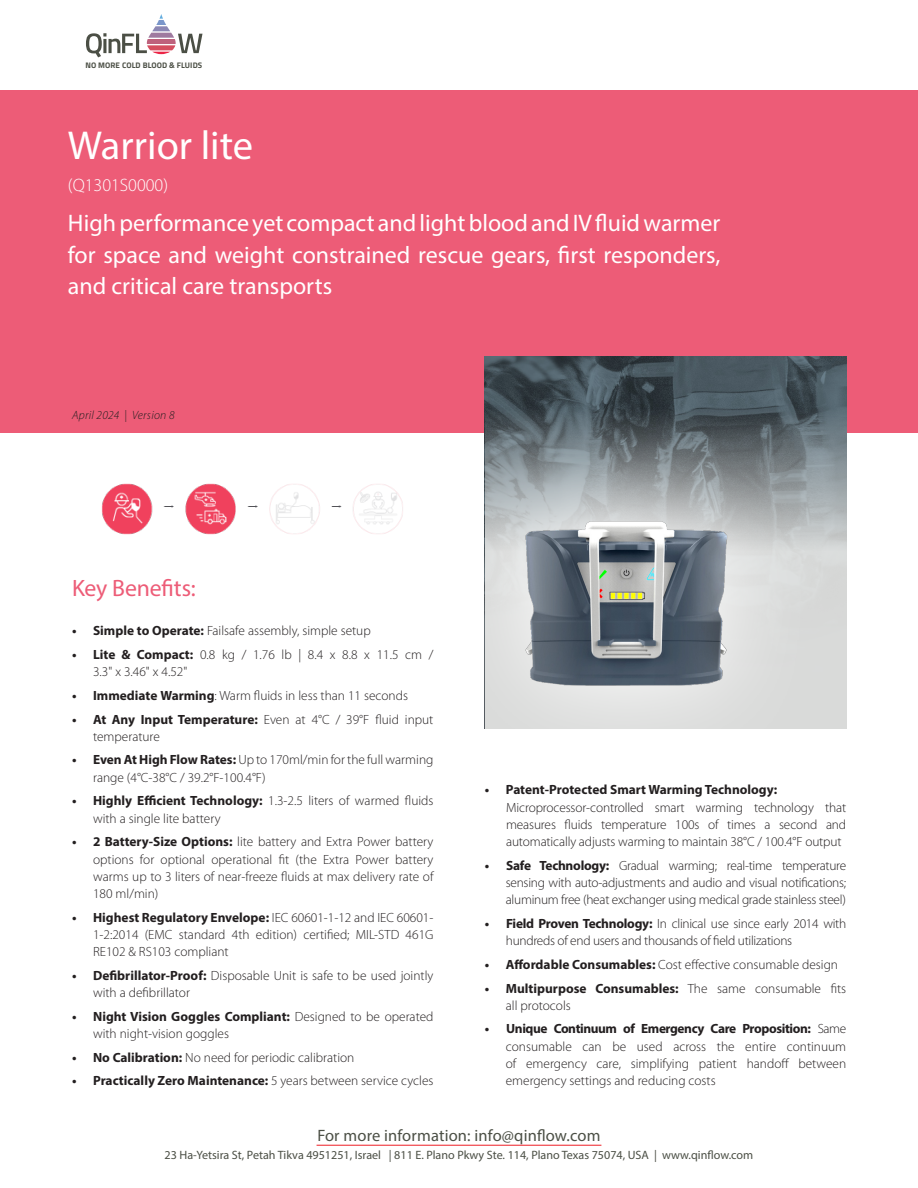
<style>
.page{position:relative;width:918px;height:1188px;background:#fff}
.page>*{position:absolute;margin:0;border:0;box-sizing:border-box;transform-origin:0 0}
.t1{font:40.5px "Myriad Pro";color:#fff}
.t2{font:24px/31.5px "Myriad Pro";color:#fff;text-align:justify}
.t3{font:23.7px "Myriad Pro";letter-spacing:-.005em;color:#ed5c77}
.t4{font:300 18px "Myriad Pro";color:#fff}
.t5{font:16.5px "Myriad Pro";letter-spacing:.01em;color:#4b4f45}
.t6{font:300 13.35px/17.2px "Myriad Pro";color:#231f20}
.t7{font:300 13.35px/17.2px "Myriad Pro";letter-spacing:-.02em;color:#231f20}
.t8{font:700 13.35px "Myriad Pro";color:#231f20}
.t9{font:12.15px "Myriad Pro";color:#4b4f45}
.t10{font:italic 300 12px "Myriad Pro";letter-spacing:.02em;color:#231f20}
.t11{font:700 8.1px "Titillium";letter-spacing:.01em;color:#4b4f45}
.s1{font-weight:700}
.s2{font-weight:300}
</style>
<div class="page">
<div style="left:0;top:90px;width:918px;height:342px;background:#ed5c77"></div>
<svg style="left:86px;top:14px;width:117px;height:43px"></svg>
<svg style="left:485px;top:357px;width:361px;height:371px;background:#626d73"></svg>
<svg style="left:435px;top:428px;width:384px;height:301px"></svg>
<img style="left:523px;top:516px;width:206px;height:172px">
<img style="left:101px;top:483px;width:302px;height:52px">
<hr style="left:317px;top:1145px;width:284px;height:1px;background:#ee1d23">
<p class="t11" style="left:85px;top:59px;width:118px">NO MORE COLD BLOOD &amp; FLUIDS</p>
<h1 class="t1" style="left:68px;top:121px;width:187px">Warrior lite</h1>
<h3 class="t4" style="left:68px;top:175px;width:102px">(Q1301S0000)</h3>
<h2 class="t2" style="left:68px;top:207px;width:654px">High performance yet compact and light blood and IV fluid warmer for space and weight constrained rescue gears, first responders, and critical care transports</h2>
<p class="t10" style="left:72px;top:409px;width:104px">April 2024 | Version 8</p>
<h3 class="t3" style="left:72px;top:574px;width:125px">Key Benefits:</h3>
<p class="t6" style="left:72px;top:623px;width:300px"><span class="s1">• Simple to Operate:</span> Failsafe assembly, simple setup</p>
<p class="t6" style="left:93px;top:646px;width:342px;text-indent:-21px"><span class="s1">• Lite &amp; Compact:</span> 0.8 kg / 1.76 lb | 8.4 x 8.8 x 11.5 cm /<br>3.3" x 3.46" x 4.52"</p>
<p class="t6" style="left:72px;top:687px;width:337px"><span class="s1">• Immediate Warming</span>: Warm fluids in less than 11 seconds</p>
<p class="t6" style="left:93px;top:711px;width:342px;text-indent:-21px"><span class="s1">• At Any Input Temperature:</span> Even at 4°C / 39°F fluid input temperature</p>
<p class="t6" style="left:93px;top:752px;width:342px;text-indent:-21px"><span class="s1">• Even At High Flow Rates:</span> Up to 170ml/min for the full warming range (4°C-38°C / 39.2°F-100.4°F)</p>
<p class="t6" style="left:93px;top:793px;width:342px;text-indent:-21px"><span class="s1">• Highly Efficient Technology:</span> 1.3-2.5 liters of warmed fluids with a single lite battery</p>
<p class="t6" style="left:93px;top:833px;width:342px;text-align:justify;text-indent:-21px"><span class="s1">• 2 Battery-Size Options:</span> lite battery and Extra Power battery options for optional operational fit (the Extra Power battery warms up to 3 liters of near-freeze fluids at max delivery rate of 180 ml/min)</p>
<p class="t6" style="left:93px;top:909px;width:342px;text-align:justify;text-indent:-21px"><span class="s1">• Highest Regulatory Envelope:</span> IEC 60601-1-12 and IEC 60601- 1-2:2014 (EMC standard 4th edition) certified; MIL-STD 461G RE102 &amp; RS103 compliant</p>
<p class="t6" style="left:93px;top:967px;width:342px;text-indent:-21px"><span class="s1">• Defibrillator-Proof:</span> Disposable Unit is safe to be used jointly with a defibrillator</p>
<p class="t6" style="left:93px;top:1008px;width:342px;text-indent:-21px"><span class="s1">• Night Vision Goggles Compliant:</span> Designed to be operated with night-vision goggles</p>
<p class="t6" style="left:72px;top:1049px;width:284px"><span class="s1">• No Calibration:</span> No need for periodic calibration</p>
<p class="t8" style="left:72px;top:1072px;width:363px">• Practically Zero Maintenance: <span class="s2">5 years between service cycles</span></p>
<p class="t8" style="left:485px;top:781px;width:294px">• Patent-Protected Smart Warming Technology:</p>
<p class="t6" style="left:506px;top:799px;width:342px;text-align:justify">Microprocessor-controlled smart warming technology that measures fluids temperature 100s of times a second and automatically adjusts warming to maintain 38°C / 100.4°F output</p>
<p class="t6" style="left:506px;top:857px;width:342px;text-align:justify;text-indent:-21px"><span class="s1">• Safe Technology:</span> Gradual warming; real-time temperature sensing with auto-adjustments and audio and visual notifications; aluminum free (heat exchanger using medical grade stainless steel)</p>
<p class="t7" style="left:506px;top:915px;width:342px;text-indent:-21px"><span class="s1">• Field Proven Technology:</span> In clinical use since early 2014 with hundreds of end users and thousands of field utilizations</p>
<p class="t6" style="left:485px;top:956px;width:355px"><span class="s1">• Affordable Consumables:</span> Cost effective consumable design</p>
<p class="t6" style="left:506px;top:980px;width:342px;text-indent:-21px"><span class="s1">• Multipurpose Consumables:</span> The same consumable fits all protocols</p>
<p class="t6" style="left:506px;top:1021px;width:342px;text-align:justify;text-indent:-21px"><span class="s1">• Unique Continuum of Emergency Care Proposition:</span> Same consumable can be used across the entire continuum of emergency care, simplifying patient handoff between emergency settings and reducing costs</p>
<p class="t5" style="left:317px;top:1126px;width:285px">For more information: info@qinflow.com</p>
<p class="t9" style="left:165px;top:1148px;width:590px">23 Ha-Yetsira St, Petah Tikva 4951251, Israel | 811 E. Plano Pkwy Ste. 114, Plano Texas 75074, USA | www.qinflow.com</p>
</div>
